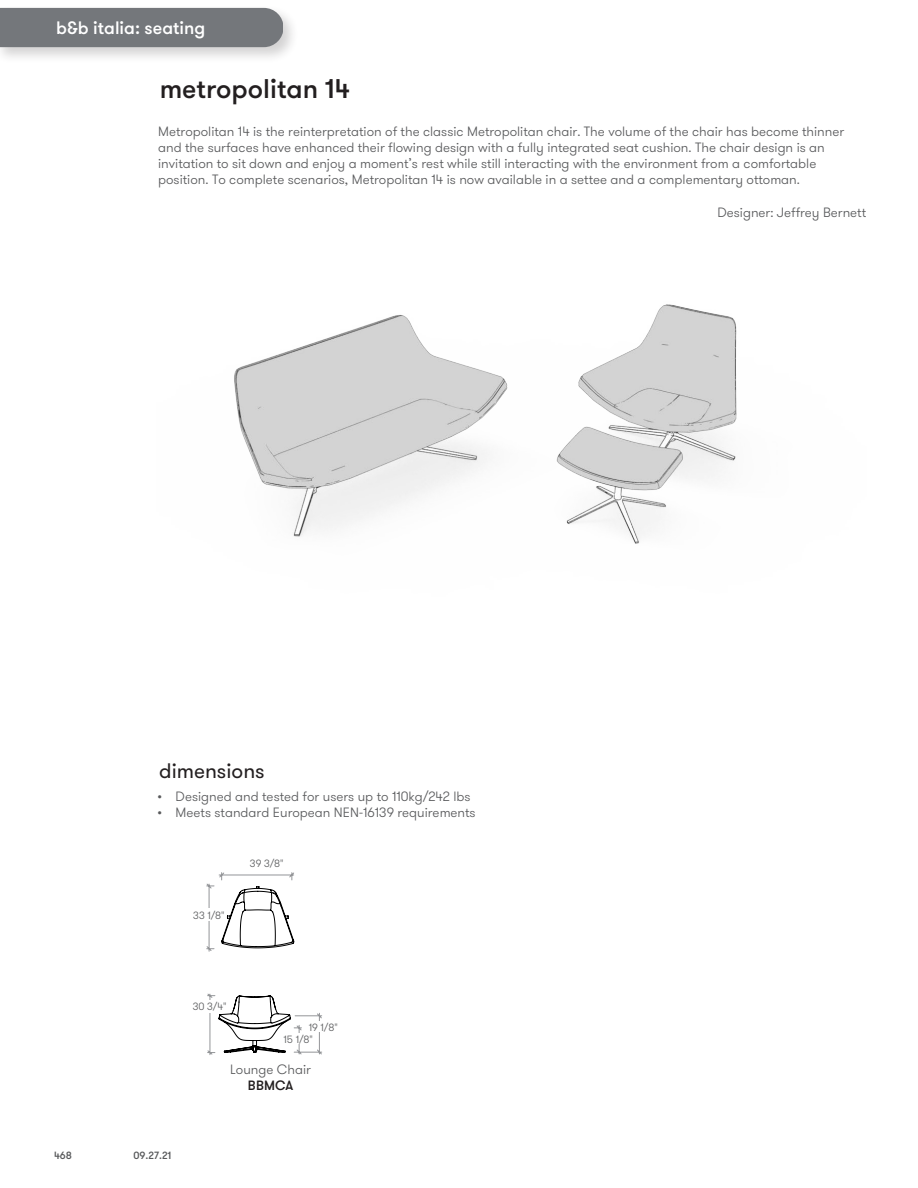
<style>
.page{position:relative;width:918px;height:1188px;background:#fff}
.page>*{position:absolute;margin:0;border:0;box-sizing:border-box;transform-origin:0 0}
.t1{font:500 27px "GT Walsheim Pro";color:#231f20}
.t2{font:21px "GT Walsheim Pro";color:#231f20}
.t3{font:500 18px "GT Walsheim Pro";color:#fff}
.t4{font:300 13.5px/16.2px "GT Walsheim Pro";color:#58595b}
.t5{font:500 13.5px "GT Walsheim Pro";color:#231f20}
.t6{font:300 10.5px/12.1px "GT Walsheim Pro";color:#58595b}
.t7{font:500 10.5px "GT Walsheim Pro";color:#58595b}
</style>
<div class="page">
<div style="left:0;top:4px;width:299px;height:60px;background:#231f20;opacity:.2"></div>
<div style="left:0;top:8px;width:282px;height:39px;background:#74777b"></div>
<img style="left:234px;top:304px;width:503px;height:240px">
<svg style="left:207px;top:872px;width:88px;height:79px"></svg>
<svg style="left:207px;top:993px;width:115px;height:62px"></svg>
<div style="left:192px;top:909px;width:33px;height:12px;background:#fff"></div>
<div style="left:192px;top:1000px;width:36px;height:12px;background:#fff"></div>
<div style="left:308px;top:1021px;width:31px;height:11px;background:#fff"></div>
<div style="left:283px;top:1033px;width:30px;height:11px;background:#fff"></div>
<h3 class="t3" style="left:56px;top:17px;width:150px">b&amp;b italia: seating</h3>
<h1 class="t1" style="left:160px;top:72px;width:192px">metropolitan 14</h1>
<p class="t4" style="left:158px;top:123px;width:688px">Metropolitan 14 is the reinterpretation of the classic Metropolitan chair. The volume of the chair has become thinner and the surfaces have enhanced their flowing design with a fully integrated seat cushion. The chair design is an invitation to sit down and enjoy a moment’s rest while still interacting with the environment from a comfortable position. To complete scenarios, Metropolitan 14 is now available in a settee and a complementary ottoman.</p>
<p class="t4" style="left:717px;top:204px;width:150px">Designer: Jeffrey Bernett</p>
<h2 class="t2" style="left:159px;top:757px;width:107px">dimensions</h2>
<p class="t4" style="left:158px;top:789px;width:314px">• Designed and tested for users up to 110kg/242 lbs</p>
<p class="t4" style="left:158px;top:805px;width:320px">• Meets standard European NEN-16139 requirements</p>
<p class="t6" style="left:193px;top:909px;width:33px">33 1/8"</p>
<p class="t6" style="left:250px;top:858px;width:35px">39 3/8"</p>
<p class="t6" style="left:193px;top:1001px;width:35px">30 3/4"</p>
<p class="t6" style="left:284px;top:1021px;width:56px;text-indent:25px">19 1/8"<br>15 1/8"</p>
<p class="t7" style="left:54px;top:1149px;width:20px">468</p>
<p class="t7" style="left:133px;top:1149px;width:39px">09.27.21</p>
<p class="t4" style="left:230px;top:1061px;width:82px">Lounge Chair</p>
<p class="t5" style="left:248px;top:1077px;width:47px">BBMCA</p>
</div>
